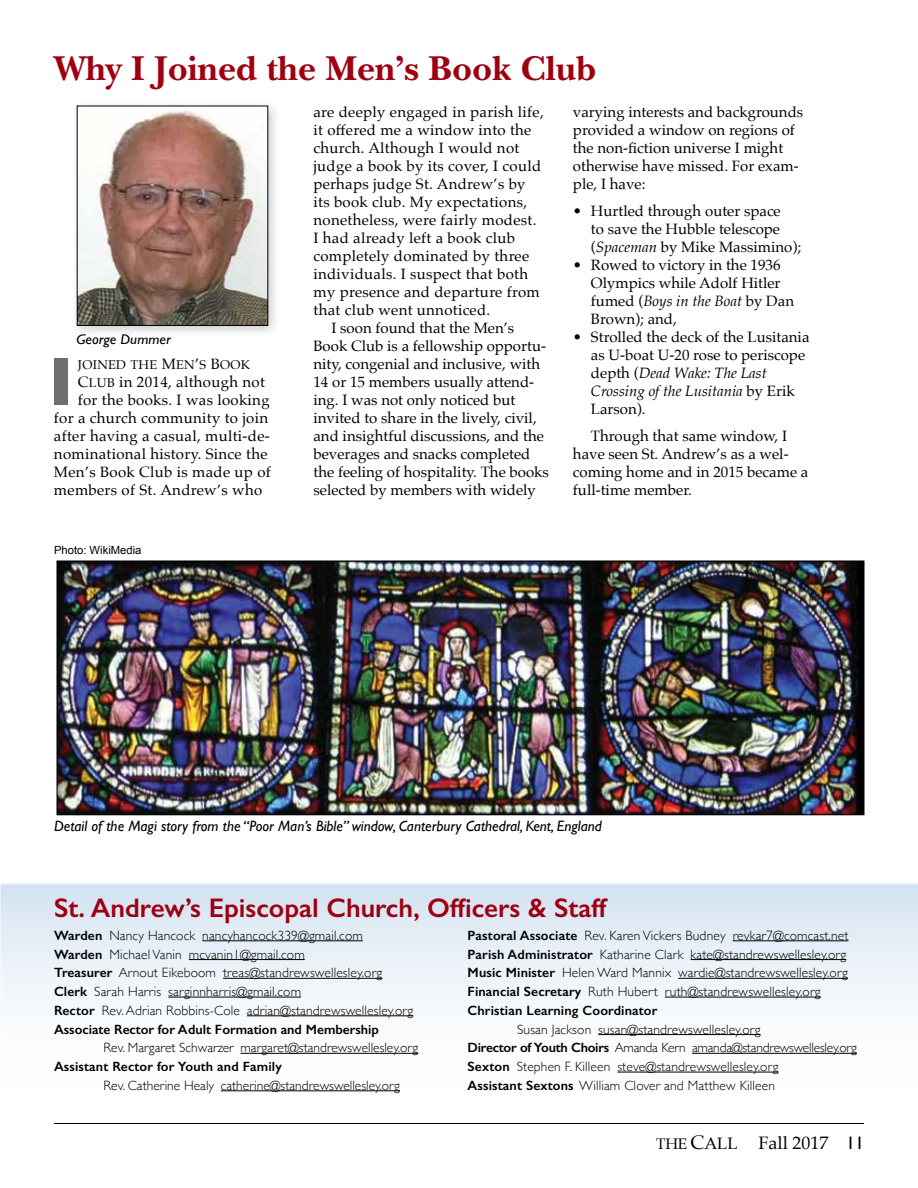
<style>
.page{position:relative;width:918px;height:1188px;background:#fff}
.page>*{position:absolute;margin:0;border:0;box-sizing:border-box;transform-origin:0 0}
.t1{font:700 68.25px "Gill Sans";color:#6d6e71}
.t2{font:700 36px "New Baskerville";color:#9f0011}
.t3{font:600 27px "Gill Sans";color:#9f0011}
.t4{font:18px "Palatino";color:#000}
.t5{font:15px/18px "Palatino";color:#000}
.t6{font:15px "Palatino";letter-spacing:.02em;color:#000}
.t7{font:italic 15px "Gill Sans";color:#000}
.t8{font:italic 14.1px "Gill Sans";color:#000;scale:1.06 1}
.t9{font:300 13.5px/18.8px "Gill Sans";letter-spacing:.01em;color:#000}
.t10{font:600 13.5px "Gill Sans";letter-spacing:.01em;color:#000}
.t11{font:12.75px "Palatino Roman SC850";letter-spacing:.025em;color:#000}
.t12{font:11.25px "Arial";color:#000}
.s1{font-size:15px}
.s2{font-family:"Palatino Roman SC850"}
.s3{font-family:"Palatino Roman SC850";font-size:12.75px}
.s4{font-style:italic}
.s5{font-weight:600}
.s6{font-family:"Palatino Roman SC850";font-size:15.3px}
.s7{font-family:"Palatino Roman SC850";font-size:19.5px}
.s8{font-family:"Palatino Roman SC850";font-size:16.65px}
.s9{font-family:"Gill Sans"}
</style>
<div class="page">
<hr style="left:54px;top:1123px;width:810px;height:1px;background:#000">
<svg style="left:0;top:883px;width:918px;height:209px"></svg>
<hr style="left:202px;top:940px;width:161px;height:1px;background:#000">
<hr style="left:189px;top:959px;width:116px;height:1px;background:#000">
<hr style="left:223px;top:978px;width:159px;height:1px;background:#000">
<hr style="left:168px;top:997px;width:133px;height:1px;background:#000">
<hr style="left:247px;top:1015px;width:166px;height:1px;background:#000">
<hr style="left:241px;top:1053px;width:177px;height:1px;background:#000">
<hr style="left:221px;top:1090px;width:179px;height:1px;background:#000">
<hr style="left:733px;top:940px;width:116px;height:1px;background:#000">
<hr style="left:691px;top:959px;width:155px;height:1px;background:#000">
<hr style="left:678px;top:978px;width:170px;height:1px;background:#000">
<hr style="left:665px;top:997px;width:156px;height:1px;background:#000">
<hr style="left:598px;top:1034px;width:163px;height:1px;background:#000">
<hr style="left:692px;top:1053px;width:165px;height:1px;background:#000">
<hr style="left:617px;top:1072px;width:161px;height:1px;background:#000">
<div style="left:70px;top:99px;width:211px;height:239px;background:#000;opacity:.2"></div>
<img style="left:79px;top:108px;width:187px;height:216px">
<div style="left:77px;top:106px;width:191px;height:220px;border:1px solid #000"></div>
<img style="left:59px;top:563px;width:803px;height:250px">
<div style="left:57px;top:561px;width:807px;height:254px;border:1px solid #000"></div>
<h2 class="t2" style="left:54px;top:48px;width:544px">Why I Joined the Men’s Book Club</h2>
<p class="t8" style="left:76px;top:331px;width:90px">George Dummer</p>
<h1 class="t1" style="left:48px;top:328px;width:27px">I</h1>
<p class="t11" style="left:78px;top:354px;width:174px">JOINED THE <span class="s1">M</span>EN<span class="s1">’</span>S <span class="s1">B</span>OOK</p>
<p class="t6" style="left:78px;top:369px;width:189px"><span class="s2">C</span><span class="s3">LUB</span> in 2014, although not</p>
<p class="t6" style="left:78px;top:387px;width:193px">for the books. I was looking</p>
<p class="t6" style="left:54px;top:405px;width:216px">for a church community to join</p>
<p class="t6" style="left:54px;top:423px;width:217px">after having a casual, multi-de-</p>
<p class="t6" style="left:54px;top:441px;width:215px">nominational history. Since the</p>
<p class="t6" style="left:54px;top:459px;width:218px">Men’s Book Club is made up of</p>
<p class="t6" style="left:54px;top:477px;width:210px">members of St. Andrew’s who</p>
<p class="t12" style="left:54px;top:543px;width:89px">Photo: WikiMedia</p>
<p class="t6" style="left:313px;top:99px;width:232px">are deeply engaged in parish life,</p>
<p class="t6" style="left:313px;top:117px;width:219px">it offered me a window into the</p>
<p class="t6" style="left:313px;top:135px;width:207px">church. Although I would not</p>
<p class="t6" style="left:313px;top:153px;width:229px">judge a book by its cover, I could</p>
<p class="t6" style="left:313px;top:171px;width:214px">perhaps judge St. Andrew’s by</p>
<p class="t6" style="left:313px;top:189px;width:215px">its book club. My expectations,</p>
<p class="t6" style="left:313px;top:207px;width:225px">nonetheless, were fairly modest.</p>
<p class="t6" style="left:313px;top:225px;width:203px">I had already left a book club</p>
<p class="t6" style="left:313px;top:243px;width:217px">completely dominated by three</p>
<p class="t6" style="left:313px;top:261px;width:216px">individuals. I suspect that both</p>
<p class="t6" style="left:313px;top:279px;width:228px">my presence and departure from</p>
<p class="t6" style="left:313px;top:297px;width:178px">that club went unnoticed.</p>
<p class="t5" style="left:331px;top:319px;width:184px">I soon found that the Men’s</p>
<p class="t5" style="left:313px;top:337px;width:234px">Book Club is a fellowship opportu-</p>
<p class="t5" style="left:313px;top:355px;width:228px">nity, congenial and inclusive, with</p>
<p class="t5" style="left:313px;top:373px;width:222px">14 or 15 members usually attend-</p>
<p class="t5" style="left:313px;top:391px;width:203px">ing. I was not only noticed but</p>
<p class="t5" style="left:313px;top:409px;width:225px">invited to share in the lively, civil,</p>
<p class="t5" style="left:313px;top:427px;width:232px">and insightful discussions, and the</p>
<p class="t5" style="left:313px;top:445px;width:218px">beverages and snacks completed</p>
<p class="t5" style="left:313px;top:463px;width:237px">the feeling of hospitality. The books</p>
<p class="t5" style="left:313px;top:481px;width:224px">selected by members with widely</p>
<p class="t5" style="left:573px;top:103px;width:232px">varying interests and backgrounds provided a window on regions of the non-fiction universe I might otherwise have missed. For exam&shy;ple, I have:</p>
<p class="t5" style="left:591px;top:202px;width:212px;text-indent:-18px">• Hurtled through outer space<br>to save the Hubble telescope (<span class="s4">Spaceman</span> by Mike Massimino);</p>
<p class="t5" style="left:591px;top:256px;width:205px;text-indent:-18px">• Rowed to victory in the 1936<br>Olympics while Adolf Hitler fumed (<span class="s4">Boys in the Boat</span> by Dan<br>Brown); and,</p>
<p class="t5" style="left:591px;top:328px;width:220px;text-indent:-18px">• Strolled the deck of the Lusitania as U-boat U-20 rose to periscope depth (<span class="s4">Dead Wake: The Last<br>Crossing of the Lusitania</span> by Erik<br>Larson).</p>
<p class="t5" style="left:573px;top:427px;width:237px;text-indent:18px">Through that same window, I have seen St. Andrew’s as a wel&shy;coming home and in 2015 became a full-time member.</p>
<p class="t7" style="left:54px;top:817px;width:549px">Detail of the Magi story from the “Poor Man’s Bible” window, Canterbury Cathedral, Kent, England</p>
<h3 class="t3" style="left:54px;top:891px;width:554px">St. Andrew’s Episcopal Church, Officers &amp; Staff</h3>
<p class="t9" style="left:54px;top:925px;width:361px"><span class="s5">Warden</span> Nancy Hancock nancyhancock339@gmail.com <span class="s5">Warden</span> Michael Vanin mcvanin1@gmail.com<br><span class="s5">Treasurer</span> Arnout Eikeboom treas@standrewswellesley.org <span class="s5">Clerk</span> Sarah Harris sarginnharris@gmail.com<br><span class="s5">Rector</span> Rev. Adrian Robbins-Cole adrian@standrewswellesley.org <span class="s5">Associate Rector for Adult Formation and Membership</span></p>
<p class="t9" style="left:104px;top:1038px;width:316px">Rev. Margaret Schwarzer margaret@standrewswellesley.org</p>
<p class="t10" style="left:54px;top:1058px;width:229px">Assistant Rector for Youth and Family</p>
<p class="t9" style="left:104px;top:1075px;width:298px">Rev. Catherine Healy catherine@standrewswellesley.org</p>
<p class="t9" style="left:468px;top:925px;width:382px"><span class="s5">Pastoral Associate</span> Rev. Karen Vickers Budney revkar7@comcast.net <span class="s5">Parish Administrator</span> Katharine Clark kate@standrewswellesley.org <span class="s5">Music Minister</span> Helen Ward Mannix wardie@standrewswellesley.org <span class="s5">Financial Secretary</span> Ruth Hubert ruth@standrewswellesley.org <span class="s5">Christian Learning Coordinator</span></p>
<p class="t9" style="left:468px;top:1019px;width:391px;text-indent:50px">Susan Jackson susan@standrewswellesley.org<br><span class="s5">Director of Youth Choirs</span> Amanda Kern amanda@standrewswellesley.org <span class="s5">Sexton</span> Stephen F. Killeen steve@standrewswellesley.org<br><span class="s5">Assistant Sextons</span> William Clover and Matthew Killeen</p>
<h3 class="t4" style="left:656px;top:1128px;width:209px"><span class="s6">THE</span> <span class="s7">C</span><span class="s8">ALL</span> Fall 2017 <span class="s9">11</span></h3>
</div>
